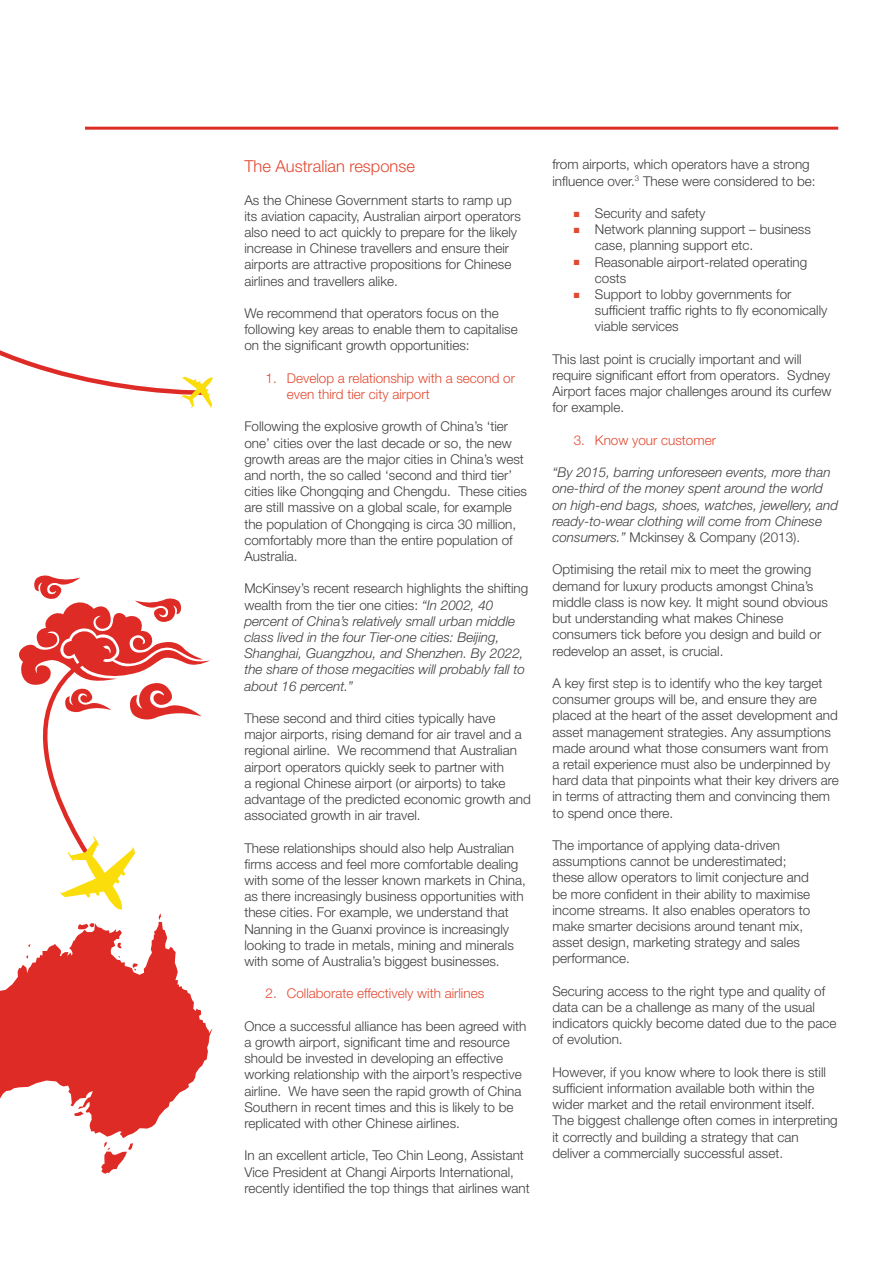
<style>
.page{position:relative;width:893px;height:1263px;background:#fff}
.page>*{position:absolute;margin:0;border:0;box-sizing:border-box;transform-origin:0 0}
.t1{font:300 16.5px "Helvetica Neue";color:#e14931}
.t2{font:300 13.5px/16.2px "Helvetica Neue";color:#3e3e3f}
.t3{font:italic 300 13.5px/16.2px "Helvetica Neue";color:#3e3e3f}
.t4{font:300 13.5px/16.2px "Helvetica Neue";color:#e14931}
.s1{font-style:normal}
.s2{color:#e14931}
</style>
<div class="page">
<hr style="left:85px;top:127px;width:753px;height:3px;background:#de2b26">
<svg style="left:0;top:350px;width:213px;height:58px"></svg>
<svg style="left:0;top:929px;width:213px;height:209px;fill:#de2b26"></svg>
<svg style="left:117px;top:943px;width:5px;height:5px"></svg>
<svg style="left:101px;top:1141px;width:32px;height:33px"></svg>
<svg style="left:74px;top:1111px;width:10px;height:5px"></svg>
<svg style="left:19px;top:575px;width:191px;height:354px"></svg>
<p class="t1" style="left:244px;top:153px;width:172px">The Australian response</p>
<p class="t2" style="left:244px;top:191px;width:278px">As the Chinese Government starts to ramp up its aviation capacity, Australian airport operators also need to act quickly to prepare for the likely increase in Chinese travellers and ensure their airports are attractive propositions for Chinese airlines and travellers alike.</p>
<p class="t2" style="left:244px;top:304px;width:275px">We recommend that operators focus on the following key areas to enable them to capitalise on the significant growth opportunities:</p>
<p class="t4" style="left:287px;top:369px;width:230px;text-indent:-21px">1. Develop a relationship with a second or even third tier city airport</p>
<p class="t2" style="left:244px;top:418px;width:284px">Following the explosive growth of China’s ‘tier one’ cities over the last decade or so, the new growth areas are the major cities in China’s west and north, the so called ‘second and third tier’ cities like Chongqing and Chengdu. These cities are still massive on a global scale, for example the population of Chongqing is circa 30 million, comfortably more than the entire population of Australia.</p>
<p class="t3" style="left:244px;top:580px;width:286px"><span class="s1">McKinsey’s recent research highlights the shifting wealth from the tier one cities:</span> “In 2002, 40 percent of China’s relatively small urban middle class lived in the four Tier-one cities: Beijing, Shanghai, Guangzhou, and Shenzhen. By 2022, the share of those megacities will probably fall to about 16 percent.”</p>
<p class="t2" style="left:244px;top:709px;width:288px">These second and third cities typically have major airports, rising demand for air travel and a regional airline. We recommend that Australian airport operators quickly seek to partner with<br>a regional Chinese airport (or airports) to take advantage of the predicted economic growth and associated growth in air travel.</p>
<p class="t2" style="left:244px;top:839px;width:283px">These relationships should also help Australian firms access and feel more comfortable dealing with some of the lesser known markets in China, as there increasingly business opportunities with these cities. For example, we understand that Nanning in the Guanxi province is increasingly looking to trade in metals, mining and minerals with some of Australia’s biggest businesses.</p>
<p class="t4" style="left:266px;top:985px;width:220px">2. Collaborate effectively with airlines</p>
<p class="t2" style="left:244px;top:1017px;width:284px">Once a successful alliance has been agreed with a growth airport, significant time and resource should be invested in developing an effective working relationship with the airport’s respective airline. We have seen the rapid growth of China Southern in recent times and this is likely to be replicated with other Chinese airlines.</p>
<p class="t2" style="left:244px;top:1147px;width:287px">In an excellent article, Teo Chin Leong, Assistant<br>Vice President at Changi Airports International, recently identified the top things that airlines want</p>
<p class="t2" style="left:552px;top:156px;width:265px">from airports, which operators have a strong influence over.<sup>3</sup> These were considered to be:</p>
<p class="t2" style="left:574px;top:204px;width:133px"><span class="s2">■</span> Security and safety</p>
<p class="t2" style="left:595px;top:221px;width:218px;text-indent:-21px"><span class="s2">■</span> Network planning support – business case, planning support etc.</p>
<p class="t2" style="left:595px;top:253px;width:214px;text-indent:-21px"><span class="s2">■</span> Reasonable airport-related operating costs</p>
<p class="t2" style="left:595px;top:285px;width:234px;text-indent:-21px"><span class="s2">■</span> Support to lobby governments for sufficient traffic rights to fly economically viable services</p>
<p class="t2" style="left:552px;top:350px;width:281px">This last point is crucially important and will require significant effort from operators. Sydney Airport faces major challenges around its curfew for example.</p>
<p class="t4" style="left:574px;top:431px;width:144px">3. Know your customer</p>
<p class="t3" style="left:552px;top:464px;width:287px">“By 2015, barring unforeseen events, more than one-third of the money spent around the world on high-end bags, shoes, watches, jewellery, and ready-to-wear clothing will come from Chinese consumers.” <span class="s1">Mckinsey &amp; Company (2013).</span></p>
<p class="t2" style="left:552px;top:561px;width:277px">Optimising the retail mix to meet the growing demand for luxury products amongst China’s middle class is now key. It might sound obvious but understanding what makes Chinese consumers tick before you design and build or redevelop an asset, is crucial.</p>
<p class="t2" style="left:552px;top:674px;width:288px">A key first step is to identify who the key target consumer groups will be, and ensure they are placed at the heart of the asset development and asset management strategies. Any assumptions made around what those consumers want from<br>a retail experience must also be underpinned by hard data that pinpoints what their key drivers are in terms of attracting them and convincing them to spend once there.</p>
<p class="t2" style="left:552px;top:836px;width:259px">The importance of applying data-driven assumptions cannot be underestimated; these allow operators to limit conjecture and be more confident in their ability to maximise income streams. It also enables operators to make smarter decisions around tenant mix, asset design, marketing strategy and sales performance.</p>
<p class="t2" style="left:552px;top:982px;width:286px">Securing access to the right type and quality of data can be a challenge as many of the usual indicators quickly become dated due to the pace of evolution.</p>
<p class="t2" style="left:552px;top:1063px;width:287px">However, if you know where to look there is still sufficient information available both within the wider market and the retail environment itself.<br>The biggest challenge often comes in interpreting it correctly and building a strategy that can deliver a commercially successful asset.</p>
</div>
